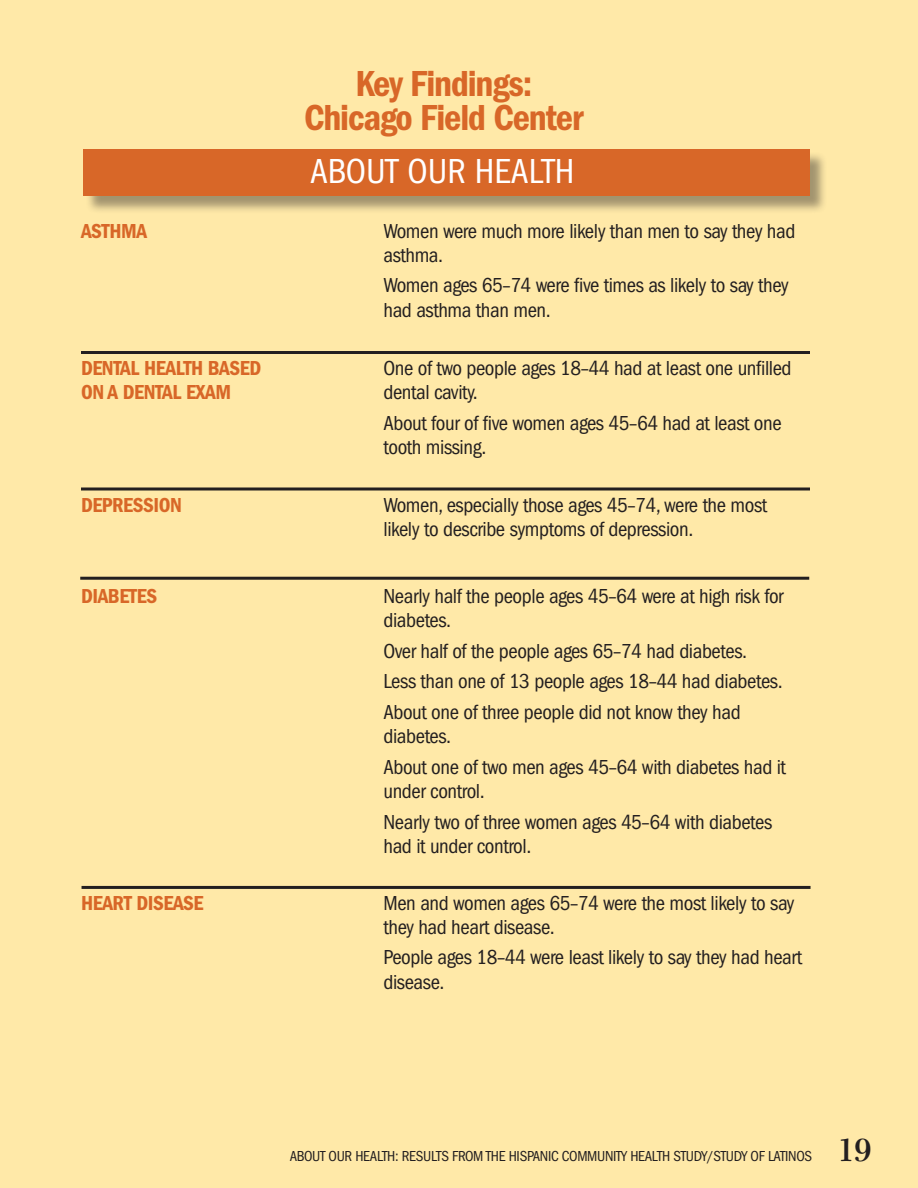
<style>
.page{position:relative;width:918px;height:1188px;background:#ffe9a8}
.page>*{position:absolute;margin:0;border:0;box-sizing:border-box;transform-origin:0 0}
.t1{font:600 condensed 37.5px/34.5px "Franklin Gothic";letter-spacing:-.03em;color:#d86728;text-align:center}
.t2{font:condensed 36px "Franklin Gothic";color:#fff}
.t3{font:600 36px "Bulmer";color:#231f20}
.About_Text{font:condensed 21px/24px "Franklin Gothic";letter-spacing:-.02em;color:#231f20}
.t4{font:600 condensed 21px/24px "Franklin Gothic";letter-spacing:-.02em;color:#d86728}
.t5{font:condensed 15px "Franklin Gothic";letter-spacing:-.02em;color:#231f20}
</style>
<div class="page">
<hr style="left:81px;top:351px;width:729px;height:3px;background:#231f20">
<hr style="left:81px;top:488px;width:729px;height:2px;background:#231f20">
<hr style="left:80px;top:577px;width:729px;height:3px;background:#231f20">
<hr style="left:82px;top:886px;width:729px;height:3px;background:#231f20">
<div style="left:85px;top:152px;width:743px;height:63px;background:#231f20;opacity:.42"></div>
<div style="left:83px;top:149px;width:726px;height:47px;background:#d86728"></div>
<p class="t1" style="left:304px;top:66px;width:281px">Key Findings:<br>Chicago Field Center</p>
<p class="t2" style="left:310px;top:151px;width:266px">ABOUT OUR HEALTH</p>
<p class="t4" style="left:81px;top:219px;width:68px">ASTHMA</p>
<p class="About_Text" style="left:384px;top:219px;width:413px">Women were much more likely than men to say they had asthma.</p>
<p class="About_Text" style="left:384px;top:274px;width:407px">Women ages 65–74 were five times as likely to say they had asthma than men.</p>
<p class="t4" style="left:81px;top:356px;width:182px">DENTAL HEALTH BASED<br>ON A DENTAL EXAM</p>
<p class="About_Text" style="left:384px;top:356px;width:410px">One of two people ages 18–44 had at least one unfilled dental cavity.</p>
<p class="About_Text" style="left:384px;top:411px;width:400px">About four of five women ages 45–64 had at least one tooth missing.</p>
<p class="t4" style="left:81px;top:493px;width:103px">DEPRESSION</p>
<p class="About_Text" style="left:384px;top:493px;width:385px">Women, especially those ages 45–74, were the most likely to describe symptoms of depression.</p>
<p class="t4" style="left:81px;top:584px;width:78px">DIABETES</p>
<p class="About_Text" style="left:384px;top:584px;width:402px">Nearly half the people ages 45–64 were at high risk for diabetes.</p>
<p class="About_Text" style="left:384px;top:639px;width:365px">Over half of the people ages 65–74 had diabetes.</p>
<p class="About_Text" style="left:384px;top:670px;width:401px">Less than one of 13 people ages 18–44 had diabetes.</p>
<p class="About_Text" style="left:384px;top:700px;width:359px">About one of three people did not know they had diabetes.</p>
<p class="About_Text" style="left:384px;top:755px;width:404px">About one of two men ages 45–64 with diabetes had it under control.</p>
<p class="About_Text" style="left:384px;top:810px;width:390px">Nearly two of three women ages 45–64 with diabetes had it under control.</p>
<p class="t4" style="left:81px;top:891px;width:124px">HEART DISEASE</p>
<p class="About_Text" style="left:384px;top:891px;width:412px">Men and women ages 65–74 were the most likely to say they had heart disease.</p>
<p class="About_Text" style="left:384px;top:946px;width:420px">People ages 18–44 were least likely to say they had heart disease.</p>
<p class="t5" style="left:290px;top:1147px;width:524px">ABOUT OUR HEALTH: RESULTS FROM THE HISPANIC COMMUNITY HEALTH STUDY/STUDY OF LATINOS</p>
<h2 class="t3" style="left:837px;top:1130px;width:37px">19</h2>
</div>
